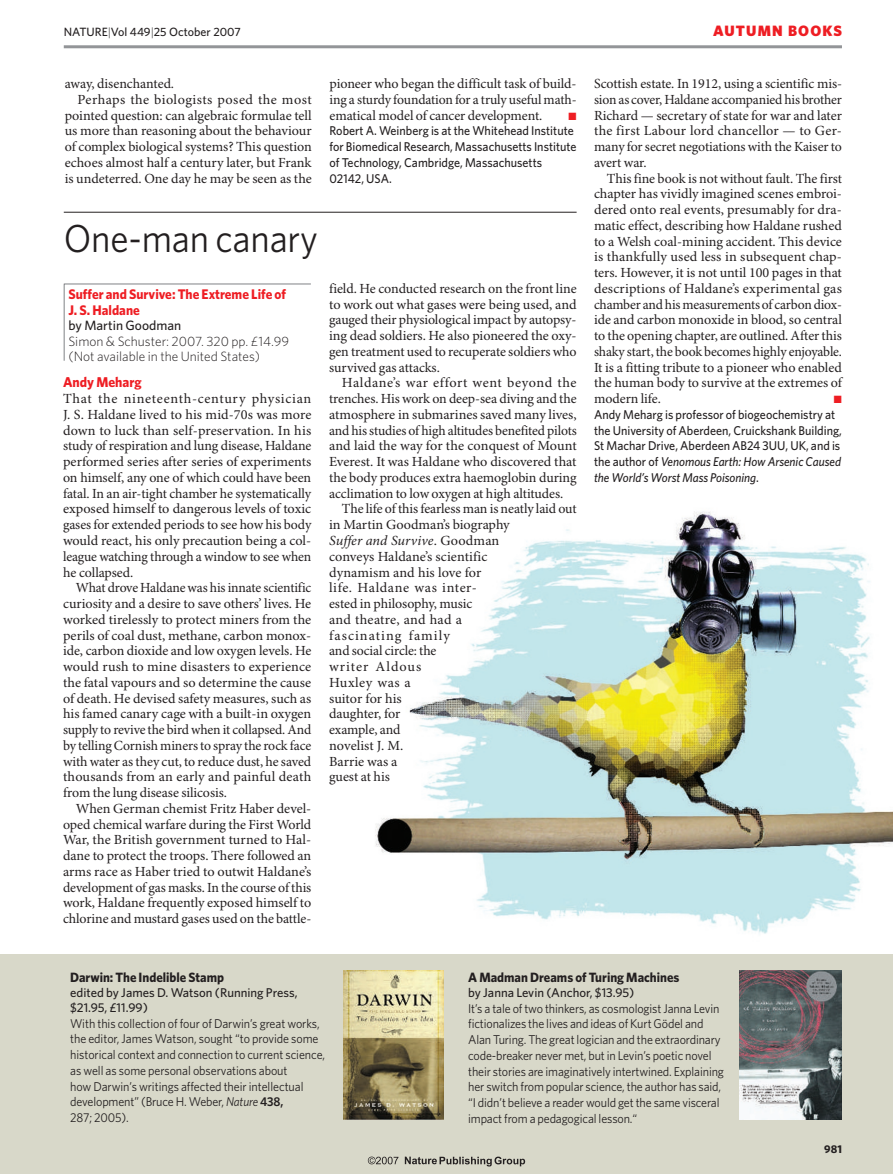
<style>
.page{position:relative;width:893px;height:1174px;background:#fff}
.page>*{position:absolute;margin:0;border:0;box-sizing:border-box;transform-origin:0 0}
.t1{font:39px "Whitney";letter-spacing:-.005em;color:#231f20;scale:.95 1}
.t2{font:900 15px "Whitney";letter-spacing:.075em;color:#ee1d23}
.t3{font:700 14.25px "Whitney";color:#ee1d23;scale:.95 1}
.t4{font:13.95px/15.8px "Minion Pro";letter-spacing:-.005em;color:#231f20;text-align:justify}
.t5{font:13.95px "Minion Pro";letter-spacing:.04em;color:#231f20}
.t6{font:700 13.95px/15.8px "Whitney";color:#ee1d23;scale:.95 1}
.t7{font:13.95px "Minion Pro";letter-spacing:.03em;color:#231f20}
.t8{font:italic 13.95px "Minion Pro";color:#231f20}
.t9{font:13.95px "Minion Pro";letter-spacing:.015em;color:#231f20}
.t10{font:13.95px "Minion Pro";letter-spacing:.075em;color:#231f20}
.t11{font:13.95px "Minion Pro";letter-spacing:.07em;color:#231f20}
.t12{font:13.95px "Minion Pro";letter-spacing:.035em;color:#231f20}
.t13{font:300 13.5px/15px "Whitney";color:#231f20}
.t14{font:700 13.5px "Whitney";color:#231f20;scale:.95 1}
.t15{font:500 13.5px "Whitney";color:#231f20}
.t16{font:12.75px/15.8px "Whitney";letter-spacing:-.01em;color:#231f20;scale:.95 1}
.t17{font:500 12.75px/15.8px "Whitney";color:#231f20;scale:.95 1}
.t18{font:500 12.75px/15px "Whitney";color:#231f20}
.t19{font:500 12px "Whitney";color:#231f20}
.t20{font:700 11.25px "Whitney";color:#231f20}
.t21{font:10.5px "Zapf Dingbats";color:#ee1d23}
.s1{font-weight:300}
.s2{font-style:normal}
.s3{font-style:italic}
.s4{font-weight:600}
</style>
<div class="page">
<div style="left:0;top:954px;width:893px;height:220px;background:#d8d8c9"></div>
<img style="left:375px;top:511px;width:518px;height:423px">
<img style="left:343px;top:970px;width:101px;height:150px">
<img style="left:739px;top:970px;width:103px;height:150px">
<hr style="left:64px;top:212px;width:513px;height:1px;background:#231f20">
<hr style="left:64px;top:315px;width:1px;height:46px;background:#808285">
<hr style="left:64px;top:283px;width:247px;height:1px;background:#808285">
<hr style="left:64px;top:284px;width:1px;height:31px;background:#808285">
<hr style="left:64px;top:45px;width:778px;height:3px;background:#939598">
<svg style="left:405px;top:1156px;width:120px;height:10px"></svg>
<svg style="left:368px;top:1156px;width:30px;height:8px"></svg>
<p class="t19" style="left:64px;top:27px;width:178px">NATURE<span class="s1">|</span>Vol 449<span class="s1">|</span>25 October 2007</p>
<p class="t2" style="left:713px;top:25px;width:130px">AUTUMN BOOKS</p>
<p class="t4" style="left:65px;top:77px;width:111px">away, disenchanted.</p>
<p class="t7" style="left:77px;top:94px;width:236px">Perhaps the biologists posed the most</p>
<p class="t4" style="left:65px;top:108px;width:248px">pointed question: can algebraic formulae tell</p>
<p class="t4" style="left:65px;top:124px;width:248px">us more than reasoning about the behaviour</p>
<p class="t4" style="left:65px;top:140px;width:249px">of complex biological systems? This question</p>
<p class="t4" style="left:65px;top:156px;width:248px">echoes almost half a century later, but Frank</p>
<p class="t4" style="left:65px;top:171px;width:249px">is undeterred. One day he may be seen as the</p>
<p class="t4" style="left:330px;top:77px;width:248px">pioneer who began the difficult task of build&shy;ing a sturdy foundation for a truly useful math&shy;ematical model of cancer development.</p>
<p class="t21" style="left:569px;top:111px;width:9px">■</p>
<p class="t17" style="left:330px;top:124px;width:261px">Robert A. Weinberg is at the Whitehead Institute for Biomedical Research, Massachusetts Institute of Technology, Cambridge, Massachusetts 02142, USA.</p>
<h1 class="t1" style="left:64px;top:224px;width:269px">One-man canary</h1>
<p class="t6" style="left:68px;top:288px;width:231px">Suffer and Survive: The Extreme Life of<br>J. S. Haldane</p>
<p class="t15" style="left:68px;top:320px;width:114px">by Martin Goodman</p>
<p class="t13" style="left:68px;top:334px;width:222px">Simon &amp; Schuster: 2007. 320 pp. £14.99 (Not available in the United States)</p>
<p class="t3" style="left:63px;top:377px;width:84px">Andy Meharg</p>
<p class="t4" style="left:63px;top:392px;width:250px">That the nineteenth-century physician J. S. Haldane lived to his mid-70s was more down to luck than self-preservation. In his study of respiration and lung disease, Haldane performed series after series of experiments on himself, any one of which could have been fatal. In an air-tight chamber he systematically exposed himself to dangerous levels of toxic gases for extended periods to see how his body would react, his only precaution being a col&shy;league watching through a window to see when he collapsed.</p>
<p class="t4" style="left:63px;top:581px;width:250px;text-indent:13px">What drove Haldane was his innate scientific curiosity and a desire to save others’ lives. He worked tirelessly to protect miners from the perils of coal dust, methane, carbon monox&shy;ide, carbon dioxide and low oxygen levels. He would rush to mine disasters to experience the fatal vapours and so determine the cause of death. He devised safety measures, such as his famed canary cage with a built-in oxygen supply to revive the bird when it collapsed. And by telling Cornish miners to spray the rock face with water as they cut, to reduce dust, he saved thousands from an early and painful death from the lung disease silicosis.</p>
<p class="t4" style="left:63px;top:801px;width:250px;text-indent:13px">When German chemist Fritz Haber devel&shy;oped chemical warfare during the First World War, the British government turned to Hal&shy;dane to protect the troops. There followed an arms race as Haber tried to outwit Haldane’s development of gas masks. In the course of this work, Haldane frequently exposed himself to chlorine and mustard gases used on the battle-</p>
<p class="t4" style="left:329px;top:282px;width:249px">field. He conducted research on the front line to work out what gases were being used, and gauged their physiological impact by autopsy&shy;ing dead soldiers. He also pioneered the oxy&shy;gen treatment used to recuperate soldiers who survived gas attacks.</p>
<p class="t5" style="left:342px;top:377px;width:236px">Haldane’s war effort went beyond the</p>
<p class="t4" style="left:329px;top:392px;width:249px">trenches. His work on deep-sea diving and the</p>
<p class="t4" style="left:329px;top:408px;width:249px">atmosphere in submarines saved many lives,</p>
<p class="t4" style="left:329px;top:423px;width:249px">and his studies of high altitudes benefited pilots</p>
<p class="t4" style="left:329px;top:439px;width:249px">and laid the way for the conquest of Mount</p>
<p class="t4" style="left:329px;top:455px;width:249px">Everest. It was Haldane who discovered that</p>
<p class="t4" style="left:329px;top:471px;width:249px">the body produces extra haemoglobin during</p>
<p class="t4" style="left:329px;top:486px;width:236px">acclimation to low oxygen at high altitudes.</p>
<p class="t4" style="left:342px;top:502px;width:236px">The life of this fearless man is neatly laid out</p>
<p class="t4" style="left:329px;top:518px;width:182px">in Martin Goodman’s biography</p>
<p class="t8" style="left:329px;top:535px;width:172px">Suffer and Survive<span class="s2">. Goodman</span></p>
<p class="t4" style="left:329px;top:549px;width:160px">conveys Haldane’s scientific</p>
<p class="t4" style="left:329px;top:565px;width:154px">dynamism and his love for</p>
<p class="t5" style="left:329px;top:582px;width:149px">life. Haldane was inter-</p>
<p class="t4" style="left:329px;top:597px;width:145px">ested in philosophy, music</p>
<p class="t9" style="left:329px;top:614px;width:134px">and theatre, and had a</p>
<p class="t10" style="left:329px;top:629px;width:122px">fascinating family</p>
<p class="t4" style="left:329px;top:644px;width:109px">and social circle: the</p>
<p class="t11" style="left:329px;top:661px;width:94px">writer Aldous</p>
<p class="t12" style="left:329px;top:677px;width:83px">Huxley was a</p>
<p class="t4" style="left:329px;top:691px;width:74px">suitor for his</p>
<p class="t4" style="left:329px;top:707px;width:73px">daughter, for</p>
<p class="t4" style="left:329px;top:723px;width:73px">example, and</p>
<p class="t4" style="left:329px;top:738px;width:76px">novelist J. M.</p>
<p class="t4" style="left:329px;top:754px;width:70px">Barrie was a</p>
<p class="t4" style="left:329px;top:770px;width:62px">guest at his</p>
<p class="t4" style="left:594px;top:77px;width:249px">Scottish estate. In 1912, using a scientific mis&shy;sion as cover, Haldane accompanied his brother Richard — secretary of state for war and later the first Labour lord chancellor — to Ger&shy;many for secret negotiations with the Kaiser to avert war.</p>
<p class="t4" style="left:594px;top:171px;width:249px;text-indent:13px">This fine book is not without fault. The first chapter has vividly imagined scenes embroi&shy;dered onto real events, presumably for dra&shy;matic effect, describing how Haldane rushed to a Welsh coal-mining accident. This device is thankfully used less in subsequent chap&shy;ters. However, it is not until 100 pages in that descriptions of Haldane’s experimental gas chamber and his measurements of carbon diox&shy;ide and carbon monoxide in blood, so central to the opening chapter, are outlined. After this shaky start, the book becomes highly enjoyable.<br>It is a fitting tribute to a pioneer who enabled the human body to survive at the extremes of modern life.</p>
<p class="t21" style="left:834px;top:394px;width:9px">■</p>
<p class="t17" style="left:594px;top:407px;width:262px">Andy Meharg is professor of biogeochemistry at the University of Aberdeen, Cruickshank Building, St Machar Drive, Aberdeen AB24 3UU, UK, and is the author of <span class="s3">Venomous Earth: How Arsenic Caused the World’s Worst Mass Poisoning</span>.</p>
<p class="t14" style="left:70px;top:972px;width:164px">Darwin: The Indelible Stamp</p>
<p class="t18" style="left:70px;top:985px;width:229px">edited by James D. Watson (Running Press, $21.95, £11.99)</p>
<p class="t16" style="left:70px;top:1016px;width:270px">With this collection of four of Darwin’s great works, the editor, James Watson, sought “to provide some historical context and connection to current science, as well as some personal observations about<br>how Darwin’s writings affected their intellectual development” (Bruce H. Weber, <span class="s3">Nature</span> <span class="s4">438,<br></span>287; 2005).</p>
<p class="t14" style="left:468px;top:972px;width:224px">A Madman Dreams of Turing Machines</p>
<p class="t18" style="left:468px;top:985px;width:168px">by Janna Levin (Anchor, $13.95)</p>
<p class="t16" style="left:468px;top:1001px;width:271px">It’s a tale of two thinkers, as cosmologist Janna Levin fictionalizes the lives and ideas of Kurt Gödel and Alan Turing. The great logician and the extraordinary code-breaker never met, but in Levin’s poetic novel their stories are imaginatively intertwined. Explaining her switch from popular science, the author has said, “I didn’t believe a reader would get the same visceral impact from a pedagogical lesson.“</p>
<p class="t20" style="left:824px;top:1144px;width:19px">981</p>
</div>
